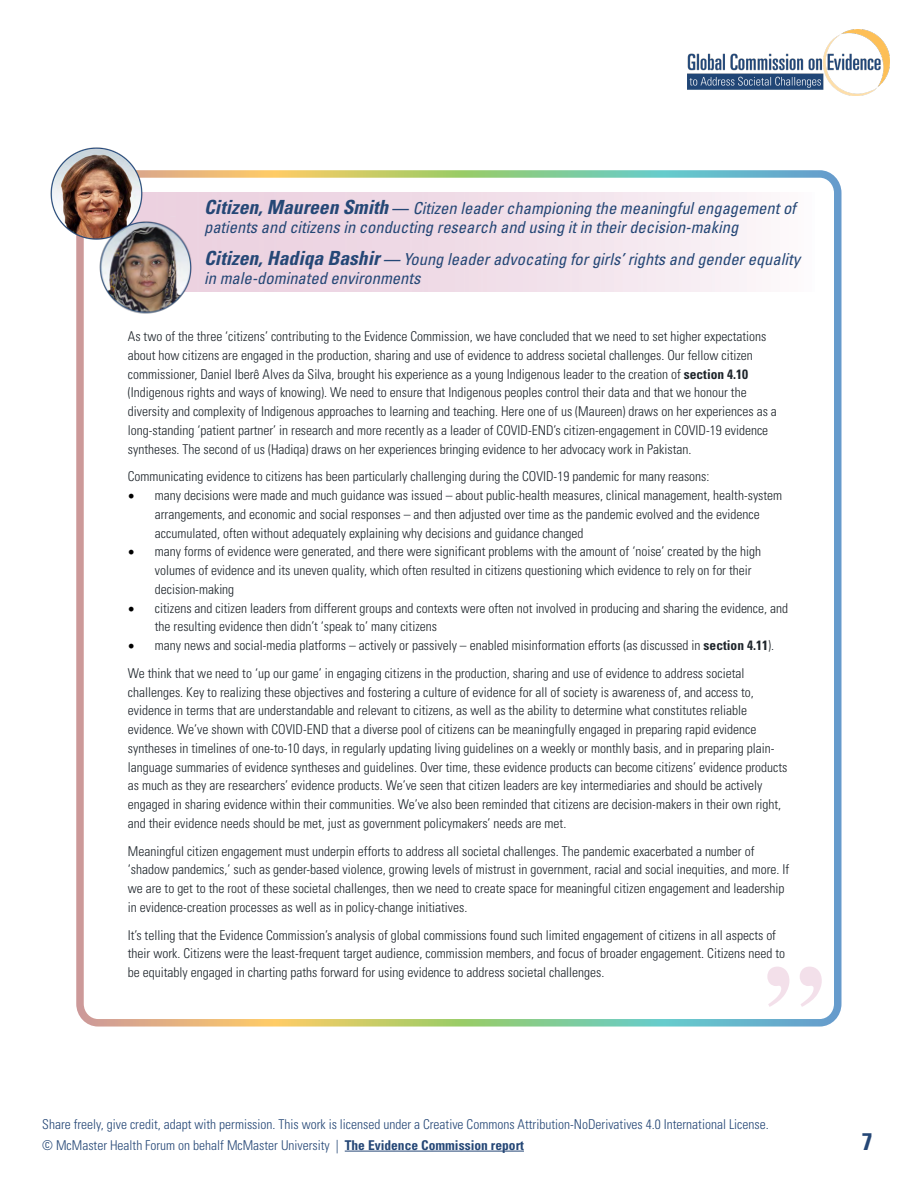
<style>
.page{position:relative;width:918px;height:1188px;background:#fff}
.page>*{position:absolute;margin:0;border:0;box-sizing:border-box;transform-origin:0 0}
.t1{font:700 120px "Times";color:#e6bad2}
.t2{font:700 condensed 24px "Univers";color:#254776}
.t3{font:italic condensed 16.5px/19.5px "Univers";color:#254776}
.t4{font:300 condensed 13.5px/18.8px "Univers";color:#1e252b}
.t5{font:300 condensed 13.5px/21px "Univers";color:#254776}
.s1{font-weight:700;font-size:19.5px}
.s2{font-weight:700;font-style:normal}
.s3{font-weight:700}
.s4{font-family:"Minion Pro";font-weight:400;font-stretch:normal;font-size:18px;color:#000}
</style>
<div class="page">
<hr style="left:345px;top:1151px;width:179px;height:1px;background:#254776">
<img style="left:688px;top:29px;width:202px;height:66px">
<div style="left:76px;top:170px;width:766px;height:857px;border:8px solid #fff;border-radius:18px"></div>
<img style="left:50px;top:147px;width:96px;height:94px">
<img style="left:96px;top:220px;width:99px;height:94px">
<p class="t3" style="left:204px;top:198px;width:593px"><span class="s1">Citizen, Maureen Smith</span> <span class="s2">—</span> Citizen leader championing the meaningful engagement of patients and citizens in conducting research and using it in their decision-making</p>
<p class="t3" style="left:204px;top:249px;width:597px"><span class="s1">Citizen, Hadiqa Bashir</span> <span class="s3">—</span> Young leader advocating for girls’ rights and gender equality in male-dominated environments</p>
<p class="t4" style="left:128px;top:327px;width:651px">As two of the three ‘citizens’ contributing to the Evidence Commission, we have concluded that we need to set higher expectations about how citizens are engaged in the production, sharing and use of evidence to address societal challenges. Our fellow citizen commissioner, Daniel Iberê Alves da Silva, brought his experience as a young Indigenous leader to the creation of <span class="s3">section 4.10 </span>(Indigenous rights and ways of knowing). We need to ensure that Indigenous peoples control their data and that we honour the diversity and complexity of Indigenous approaches to learning and teaching. Here one of us (Maureen) draws on her experiences as a long-standing ‘patient partner’ in research and more recently as a leader of COVID-END’s citizen-engagement in COVID-19 evidence syntheses. The second of us (Hadiqa) draws on her experiences bringing evidence to her advocacy work in Pakistan.</p>
<p class="t4" style="left:128px;top:467px;width:583px">Communicating evidence to citizens has been particularly challenging during the COVID-19 pandemic for many reasons:</p>
<p class="t4" style="left:155px;top:486px;width:629px;text-indent:-27px"><span class="s4">•</span> many decisions were made and much guidance was issued – about public-health measures, clinical management, health-system arrangements, and economic and social responses – and then adjusted over time as the pandemic evolved and the evidence accumulated, often without adequately explaining why decisions and guidance changed</p>
<p class="t4" style="left:155px;top:542px;width:608px;text-indent:-27px"><span class="s4">•</span> many forms of evidence were generated, and there were significant problems with the amount of ‘noise’ created by the high volumes of evidence and its uneven quality, which often resulted in citizens questioning which evidence to rely on for their decision-making</p>
<p class="t4" style="left:155px;top:599px;width:635px;text-indent:-27px"><span class="s4">•</span> citizens and citizen leaders from different groups and contexts were often not involved in producing and sharing the evidence, and the resulting evidence then didn’t ‘speak to’ many citizens</p>
<p class="t4" style="left:128px;top:632px;width:648px;line-height:27.8px"><span class="s4">•</span> many news and social-media platforms – actively or passively – enabled misinformation efforts (as discussed in <span class="s3">section 4.11</span>).<br>We think that we need to ‘up our game’ in engaging citizens in the production, sharing and use of evidence to address societal</p>
<p class="t4" style="left:128px;top:683px;width:661px">challenges. Key to realizing these objectives and fostering a culture of evidence for all of society is awareness of, and access to, evidence in terms that are understandable and relevant to citizens, as well as the ability to determine what constitutes reliable evidence. We’ve shown with COVID-END that a diverse pool of citizens can be meaningfully engaged in preparing rapid evidence syntheses in timelines of one-to-10 days, in regularly updating living guidelines on a weekly or monthly basis, and in preparing plain&shy;language summaries of evidence syntheses and guidelines. Over time, these evidence products can become citizens’ evidence products as much as they are researchers’ evidence products. We’ve seen that citizen leaders are key intermediaries and should be actively engaged in sharing evidence within their communities. We’ve also been reminded that citizens are decision-makers in their own right, and their evidence needs should be met, just as government policymakers’ needs are met.</p>
<p class="t4" style="left:128px;top:842px;width:663px">Meaningful citizen engagement must underpin efforts to address all societal challenges. The pandemic exacerbated a number of ‘shadow pandemics,’ such as gender-based violence, growing levels of mistrust in government, racial and social inequities, and more. If we are to get to the root of these societal challenges, then we need to create space for meaningful citizen engagement and leadership in evidence-creation processes as well as in policy-change initiatives.</p>
<p class="t4" style="left:128px;top:926px;width:659px">It’s telling that the Evidence Commission’s analysis of global commissions found such limited engagement of citizens in all aspects of their work. Citizens were the least-frequent target audience, commission members, and focus of broader engagement. Citizens need to be equitably engaged in charting paths forward for using evidence to address societal challenges.</p>
<h1 class="t1" style="left:826px;top:1079px;width:62px;rotate:-180deg">“</h1>
<p class="t5" style="left:42px;top:1114px;width:728px">Share freely, give credit, adapt with permission. This work is licensed under a Creative Commons Attribution-NoDerivatives 4.0 International License. © McMaster Health Forum on behalf McMaster University | <span class="s3">The Evidence Commission report</span></p>
<h2 class="t2" style="left:862px;top:1127px;width:12px">7</h2>
</div>
